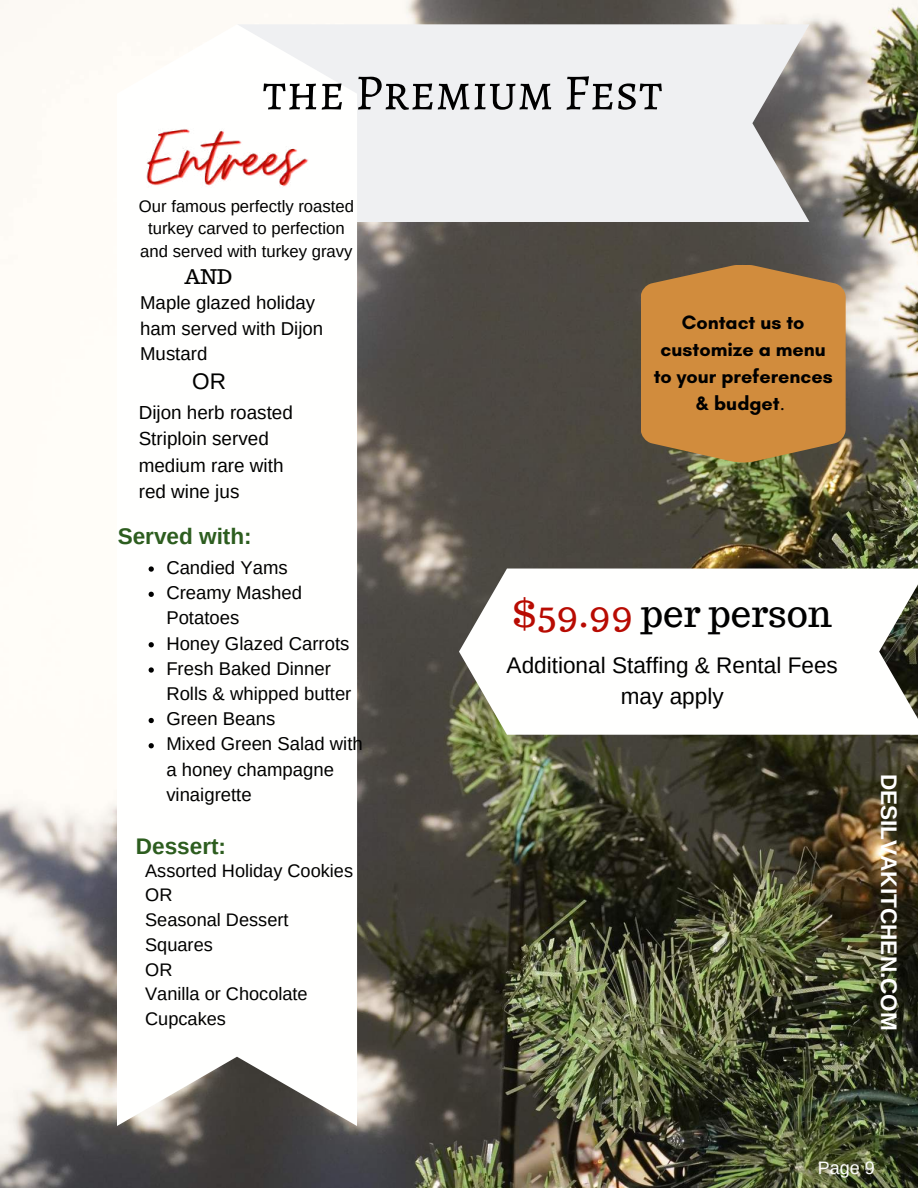
<style>
.page{position:relative;width:918px;height:1188px;background:#fff}
.page>*{position:absolute;margin:0;border:0;box-sizing:border-box;transform-origin:0 0}
.t1{font:50.85px "Alegreya SC";color:#000}
.t2{font:36.45px "Trocchi";color:#000}
.t3{font:22.5px/30.8px "Arimo";color:#000;text-align:center}
.t4{font:700 22.5px "Arimo";color:#2d5d1f}
.t5{font:700 22.5px "Arimo";color:#fff}
.t6{font:700 19.8px/27px "Glacial Indifference";color:#000;text-align:center}
.t7{font:19.8px "Trocchi";color:#000}
.t8{font:18.9px/26.2px "Arimo";color:#000}
.t9{font:18.6px/25.8px "Arimo";color:#000}
.t10{font:18.45px/25.2px "Arimo";color:#000}
.t11{font:18.15px/24.8px "Arimo";color:#000}
.t12{font:18px "Arimo";color:#fff}
.t13{font:16.65px/22.8px "Arimo";color:#000;text-align:center}
.s1{font-weight:400}
.s2{color:#b80b02}
</style>
<div class="page">
<img style="left:0;top:0;width:918px;height:1188px">
<svg style="left:641px;top:265px;width:205px;height:197px;background:#c5863e"></svg>
<div style="left:357px;top:24px;width:453px;height:198px;background:#eff0f2"></div>
<svg style="left:117px;top:24px;width:240px;height:1102px"></svg>
<svg style="left:459px;top:569px;width:459px;height:166px"></svg>
<svg style="left:149px;top:566px;width:5px;height:6px"></svg>
<svg style="left:149px;top:592px;width:5px;height:5px"></svg>
<svg style="left:149px;top:642px;width:5px;height:5px"></svg>
<svg style="left:149px;top:667px;width:5px;height:6px"></svg>
<svg style="left:149px;top:718px;width:5px;height:5px"></svg>
<svg style="left:149px;top:743px;width:5px;height:5px"></svg>
<img style="left:146px;top:104px;width:163px;height:111px">
<h1 class="t1" style="left:262px;top:58px;width:402px">the Premium Fest</h1>
<p class="t13" style="left:139px;top:194px;width:217px">Our famous perfectly roasted turkey carved to perfection and served with turkey gravy</p>
<p class="t7" style="left:185px;top:264px;width:49px">AND</p>
<p class="t9" style="left:140px;top:289px;width:185px">Maple glazed holiday ham served with Dijon<br>Mustard</p>
<p class="t3" style="left:192px;top:365px;width:35px">OR</p>
<p class="t8" style="left:139px;top:399px;width:156px">Dijon herb roasted<br>Striploin served medium rare with red wine jus</p>
<p class="t4" style="left:118px;top:523px;width:136px">Served with:</p>
<p class="t10" style="left:166px;top:555px;width:198px">Candied Yams<br>Creamy Mashed<br>Potatoes<br>Honey Glazed Carrots<br>Fresh Baked Dinner<br>Rolls &amp; whipped butter<br>Green Beans<br>Mixed Green Salad with a honey champagne vinaigrette</p>
<p class="t4" style="left:136px;top:833px;width:92px">Dessert:</p>
<p class="t11" style="left:145px;top:858px;width:209px">Assorted Holiday Cookies<br>OR<br>Seasonal Dessert<br>Squares<br>OR<br>Vanilla or Chocolate<br>Cupcakes</p>
<p class="t6" style="left:654px;top:308px;width:181px">Contact us to customize a menu to your preferences &amp; budget<span class="s1">.</span></p>
<h2 class="t2" style="left:512px;top:590px;width:321px"><span class="s2">$59.99</span> per person</h2>
<p class="t3" style="left:507px;top:650px;width:333px">Additional Staffing &amp; Rental Fees may apply</p>
<p class="t5" style="left:901px;top:774px;width:259px;rotate:90deg">DESILVAKITCHEN.COM</p>
<p class="t12" style="left:818px;top:1157px;width:59px">Page 9</p>
</div>
